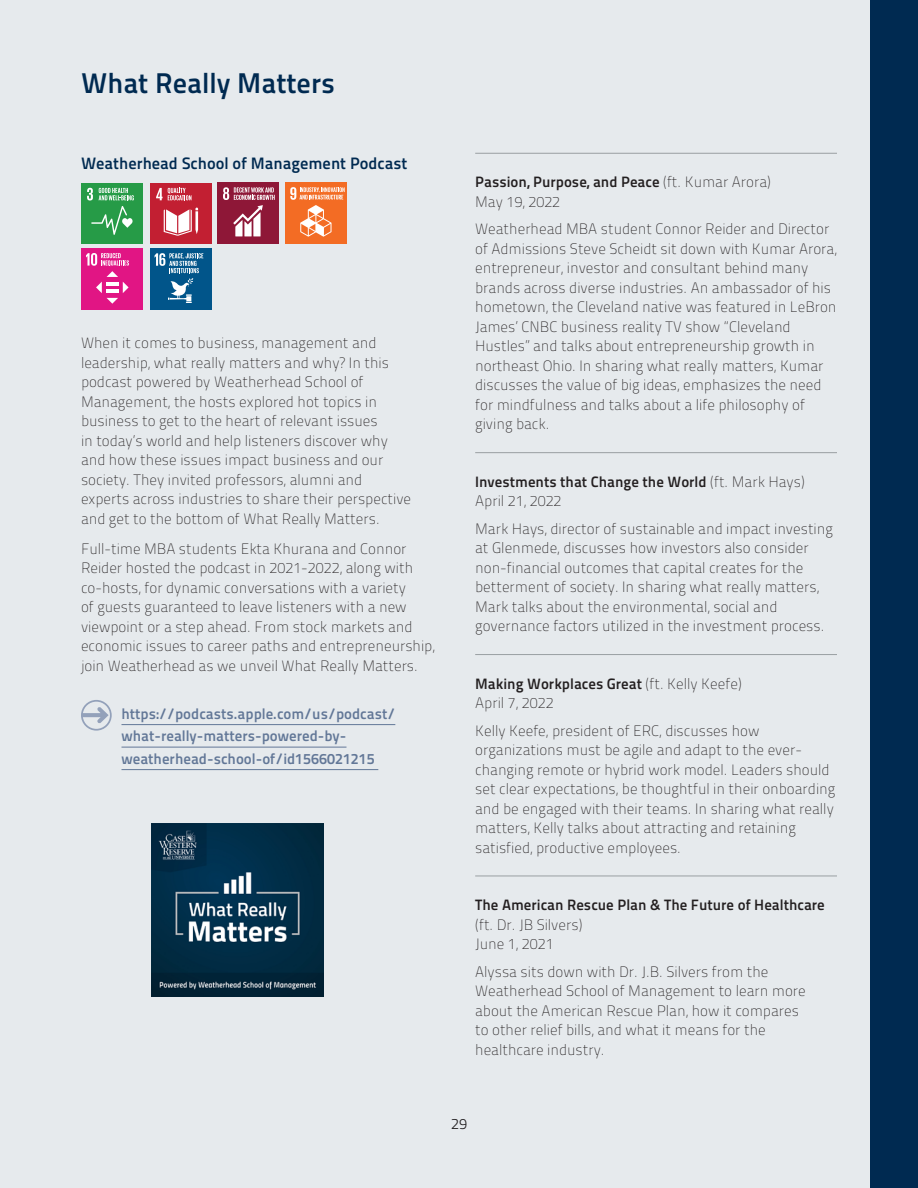
<style>
.page{position:relative;width:918px;height:1188px;background:#e6eaed}
.page>*{position:absolute;margin:0;border:0;box-sizing:border-box;transform-origin:0 0}
.t1{font:28.5px "Titillium Maps 26 L 750 wt";color:#002a51}
.t2{font:16.5px "Titillium Maps 26 L 750 wt";color:#002a51}
.t3{font:15px/19.5px "Titillium Maps 26 L 1 wt";color:#231f20}
.t4{font:15px "Titillium Maps 26 L 750 wt";color:#231f20}
.t5{font:15px/22.5px "Titillium Maps 26 L 750 wt";color:#627797}
.t6{font:15px "Titillium Maps 26 L 250 wt";color:#231f20}
.s1{font-family:"Titillium Maps 26 L 1 wt"}
</style>
<div class="page">
<div style="left:870px;top:0;width:48px;height:1188px;background:#002a51"></div>
<hr style="left:122px;top:724px;width:273px;height:1px;background:#627797">
<hr style="left:122px;top:747px;width:224px;height:1px;background:#627797">
<hr style="left:122px;top:769px;width:256px;height:1px;background:#627797">
<div style="left:81px;top:183px;width:62px;height:60px;background:#269b47"></div>
<svg style="left:87px;top:188px;width:47px;height:47px"></svg>
<div style="left:285px;top:183px;width:62px;height:60px;background:#f36c24"></div>
<svg style="left:290px;top:187px;width:55px;height:50px"></svg>
<div style="left:150px;top:183px;width:61px;height:60px;background:#c21f32"></div>
<svg style="left:164px;top:208px;width:34px;height:28px"></svg>
<svg style="left:156px;top:188px;width:36px;height:12px"></svg>
<div style="left:82px;top:249px;width:61px;height:60px;background:#e11584"></div>
<svg style="left:86px;top:253px;width:43px;height:51px"></svg>
<hr style="left:106px;top:289px;width:13px;height:4px;background:#fff">
<div style="left:150px;top:249px;width:61px;height:60px;background:#01558a"></div>
<svg style="left:155px;top:253px;width:48px;height:50px"></svg>
<div style="left:217px;top:183px;width:62px;height:60px;background:#8e1737"></div>
<svg style="left:223px;top:187px;width:52px;height:49px"></svg>
<svg style="left:81px;top:700px;width:31px;height:31px"></svg>
<hr style="left:475px;top:153px;width:362px;height:1px;background:#999fa2">
<hr style="left:475px;top:452px;width:362px;height:1px;background:#999fa2">
<hr style="left:475px;top:654px;width:362px;height:1px;background:#999fa2">
<hr style="left:475px;top:876px;width:362px;height:1px;background:#999fa2">
<img style="left:151px;top:824px;width:173px;height:172px">
<h1 class="t1" style="left:81px;top:62px;width:256px">What Really Matters</h1>
<p class="t2" style="left:81px;top:151px;width:328px">Weatherhead School of Management Podcast</p>
<p class="t3" style="left:81px;top:332px;width:332px">When it comes to business, management and leadership, what really matters and why? In this podcast powered by Weatherhead School of Management, the hosts explored hot topics in business to get to the heart of relevant issues<br>in today’s world and help listeners discover why and how these issues impact business and our society. They invited professors, alumni and experts across industries to share their perspective and get to the bottom of What Really Matters.</p>
<p class="t3" style="left:81px;top:538px;width:355px">Full-time MBA students Ekta Khurana and Connor Reider hosted the podcast in 2021-2022, along with co-hosts, for dynamic conversations with a variety<br>of guests guaranteed to leave listeners with a new viewpoint or a step ahead. From stock markets and economic issues to career paths and entrepreneurship, join Weatherhead as we unveil What Really Matters.</p>
<p class="t5" style="left:122px;top:701px;width:275px">https://podcasts.apple.com/us/podcast/ what-really-matters-powered-by&shy;weatherhead-school-of/id1566021215</p>
<p class="t4" style="left:475px;top:171px;width:297px">Passion, Purpose, and Peace <span class="s1">(ft. Kumar Arora)</span></p>
<p class="t3" style="left:475px;top:187px;width:356px;line-height:27.6px">May 19, 2022<br>Weatherhead MBA student Connor Reider and Director</p>
<p class="t3" style="left:475px;top:238px;width:363px">of Admissions Steve Scheidt sit down with Kumar Arora, entrepreneur, investor and consultant behind many brands across diverse industries. An ambassador of his hometown, the Cleveland native was featured in LeBron James’ CNBC business reality TV show “Cleveland Hustles” and talks about entrepreneurship growth in northeast Ohio. In sharing what really matters, Kumar discusses the value of big ideas, emphasizes the need for mindfulness and talks about a life philosophy of giving back.</p>
<p class="t4" style="left:475px;top:470px;width:331px">Investments that Change the World <span class="s1">(ft. Mark Hays)</span></p>
<p class="t3" style="left:475px;top:487px;width:359px;line-height:27.6px">April 21, 2022<br>Mark Hays, director of sustainable and impact investing</p>
<p class="t3" style="left:475px;top:538px;width:351px">at Glenmede, discusses how investors also consider non-financial outcomes that capital creates for the betterment of society. In sharing what really matters, Mark talks about the environmental, social and governance factors utilized in the investment process.</p>
<p class="t4" style="left:475px;top:672px;width:268px">Making Workplaces Great <span class="s1">(ft. Kelly Keefe)</span></p>
<p class="t3" style="left:475px;top:688px;width:286px;line-height:27.6px">April 7, 2022<br>Kelly Keefe, president of ERC, discusses how</p>
<p class="t3" style="left:475px;top:740px;width:362px">organizations must be agile and adapt to the ever&shy;changing remote or hybrid work model. Leaders should set clear expectations, be thoughtful in their onboarding and be engaged with their teams. In sharing what really matters, Kelly talks about attracting and retaining satisfied, productive employees.</p>
<p class="t4" style="left:475px;top:893px;width:351px">The American Rescue Plan &amp; The Future of Healthcare</p>
<p class="t3" style="left:475px;top:914px;width:109px">(ft. Dr. JB Silvers)<br>June 1, 2021</p>
<p class="t3" style="left:475px;top:961px;width:332px">Alyssa sits down with Dr. J.B. Silvers from the Weatherhead School of Management to learn more about the American Rescue Plan, how it compares to other relief bills, and what it means for the healthcare industry.</p>
<p class="t6" style="left:451px;top:1113px;width:17px">29</p>
</div>
